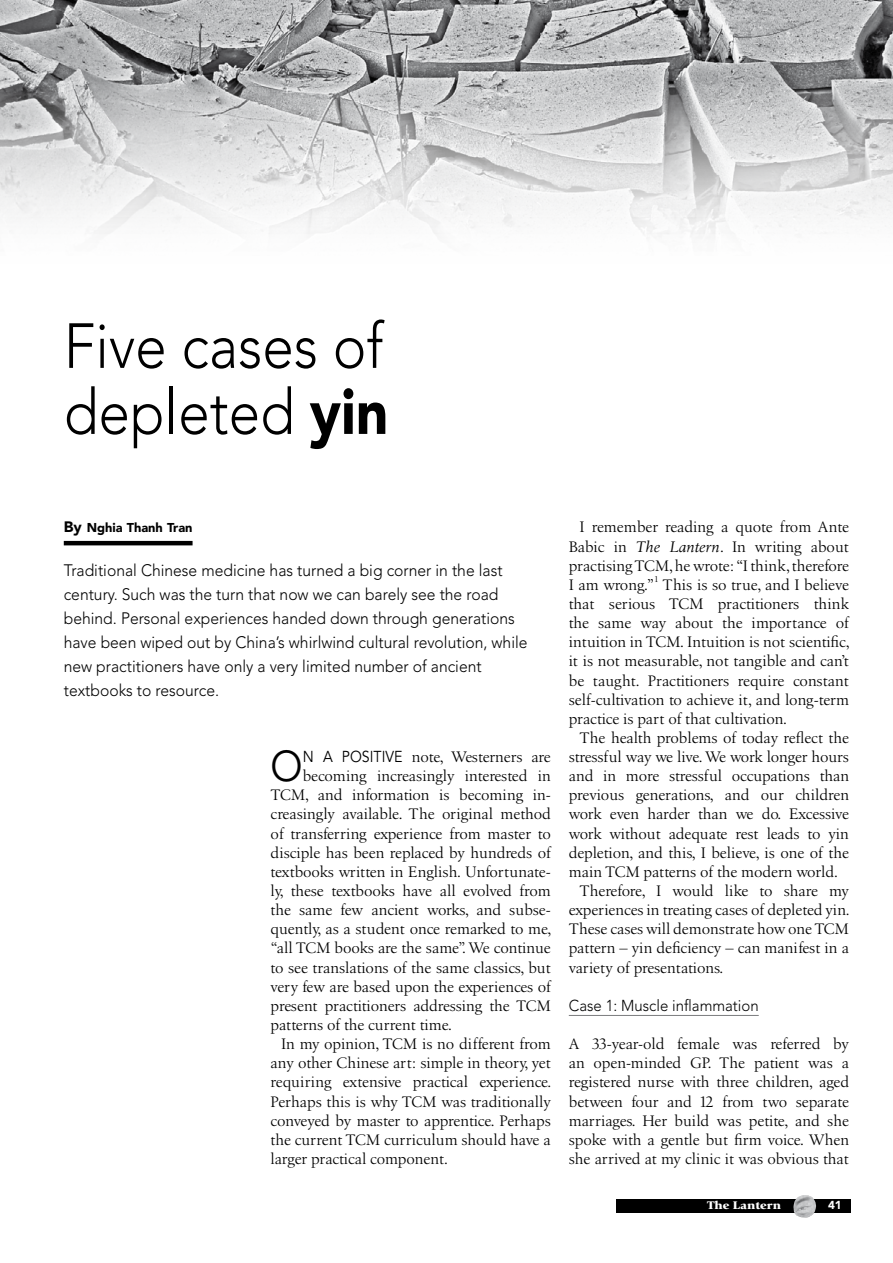
<style>
.page{position:relative;width:893px;height:1263px;background:#fff}
.page>*{position:absolute;margin:0;border:0;box-sizing:border-box;transform-origin:0 0}
.t1{font:300 63px/66px "Avenir";color:#000;scale:.9 1}
.t2{font:42.75px "Avenir";color:#000;scale:.9 1}
.t3{font:300 16.5px/24px "Avenir";color:#000;scale:.95 1}
.t4{font:15.75px/19.2px "Birka";color:#000;text-align:justify}
.t5{font:300 15.75px "Avenir";color:#000;scale:.95 1}
.t6{font:15.75px "Avenir";color:#000;scale:.9 1}
.t7{font:900 12.75px "Avenir";color:#000}
.t8{font:900 11.55px "Giovanni";color:#fff;scale:1.14 1}
.t9{font:900 11.55px "Avenir";color:#fff}
.t10{font:8.7px "Birka";color:#000}
.s1{font-weight:900}
.s2{font-size:15px}
.s3{font-style:italic}
</style>
<div class="page">
<div style="left:616px;top:1199px;width:234px;height:14px;background:#000"></div>
<img style="left:793px;top:1195px;width:23px;height:22px">
<hr style="left:569px;top:1015px;width:190px;height:1px;background:#7b7c7e">
<hr style="left:64px;top:541px;width:129px;height:4px;background:#000">
<img style="left:0;top:0;width:893px;height:235px">
<h1 class="t1" style="left:64px;top:313px;width:362px">Five cases of depleted <span class="s1">yin</span></h1>
<p class="t7" style="left:64px;top:520px;width:130px"><span class="s2">By</span> Nghia Thanh Tran</p>
<p class="t3" style="left:64px;top:558px;width:490px">Traditional Chinese medicine has turned a big corner in the last century. Such was the turn that now we can barely see the road behind. Personal experiences handed down through generations have been wiped out by China’s whirlwind cultural revolution, while new practitioners have only a very limited number of ancient textbooks to resource.</p>
<h2 class="t2" style="left:271px;top:742px;width:33px">O</h2>
<p class="t6" style="left:303px;top:747px;width:75px">N A POSITIVE</p>
<p class="t4" style="left:412px;top:747px;width:141px">note, Westerners are</p>
<p class="t4" style="left:303px;top:766px;width:250px">becoming increasingly interested in</p>
<p class="t4" style="left:271px;top:786px;width:282px">TCM, and information is becoming in-</p>
<p class="t4" style="left:271px;top:805px;width:282px">creasingly available. The original method</p>
<p class="t4" style="left:271px;top:824px;width:282px">of transferring experience from master to</p>
<p class="t4" style="left:271px;top:843px;width:282px">disciple has been replaced by hundreds of</p>
<p class="t4" style="left:271px;top:862px;width:282px">textbooks written in English. Unfortunate-</p>
<p class="t4" style="left:271px;top:881px;width:282px">ly, these textbooks have all evolved from</p>
<p class="t4" style="left:271px;top:900px;width:282px">the same few ancient works, and subse-</p>
<p class="t4" style="left:271px;top:920px;width:282px">quently, as a student once remarked to me,</p>
<p class="t4" style="left:271px;top:939px;width:282px">“all TCM books are the same”. We continue</p>
<p class="t4" style="left:271px;top:958px;width:282px">to see translations of the same classics, but</p>
<p class="t4" style="left:271px;top:977px;width:282px">very few are based upon the experiences of</p>
<p class="t4" style="left:271px;top:996px;width:282px">present practitioners addressing the TCM</p>
<p class="t4" style="left:271px;top:1015px;width:183px">patterns of the current time.</p>
<p class="t4" style="left:281px;top:1034px;width:271px">In my opinion, TCM is no different from</p>
<p class="t4" style="left:271px;top:1054px;width:282px">any other Chinese art: simple in theory, yet</p>
<p class="t4" style="left:271px;top:1073px;width:282px">requiring extensive practical experience.</p>
<p class="t4" style="left:271px;top:1092px;width:282px">Perhaps this is why TCM was traditionally</p>
<p class="t4" style="left:271px;top:1111px;width:282px">conveyed by master to apprentice. Perhaps</p>
<p class="t4" style="left:271px;top:1130px;width:282px">the current TCM curriculum should have a</p>
<p class="t4" style="left:271px;top:1149px;width:179px">larger practical component.</p>
<p class="t4" style="left:569px;top:518px;width:282px;text-indent:11px">I remember reading a quote from Ante Babic in <span class="s3">The Lantern</span>. In writing about practising TCM, he wrote: “I think, therefore I am wrong.”</p>
<p class="t10" style="left:654px;top:574px;width:6px">1</p>
<p class="t4" style="left:569px;top:575px;width:282px;text-indent:94px">This is so true, and I believe that serious TCM practitioners think the same way about the importance of intuition in TCM. Intuition is not scientific, it is not measurable, not tangible and can’t be taught. Practitioners require constant self-cultivation to achieve it, and long-term practice is part of that cultivation.</p>
<p class="t4" style="left:579px;top:728px;width:271px">The health problems of today reflect the</p>
<p class="t4" style="left:569px;top:747px;width:282px">stressful way we live. We work longer hours</p>
<p class="t4" style="left:569px;top:766px;width:282px">and in more stressful occupations than</p>
<p class="t4" style="left:569px;top:786px;width:282px">previous generations, and our children</p>
<p class="t4" style="left:569px;top:805px;width:282px">work even harder than we do. Excessive</p>
<p class="t4" style="left:569px;top:824px;width:282px">work without adequate rest leads to yin</p>
<p class="t4" style="left:569px;top:843px;width:282px">depletion, and this, I believe, is one of the</p>
<p class="t4" style="left:569px;top:862px;width:271px">main TCM patterns of the modern world.</p>
<p class="t4" style="left:579px;top:881px;width:271px">Therefore, I would like to share my</p>
<p class="t4" style="left:569px;top:900px;width:282px">experiences in treating cases of depleted yin.</p>
<p class="t4" style="left:569px;top:920px;width:282px">These cases will demonstrate how one TCM</p>
<p class="t4" style="left:569px;top:939px;width:282px">pattern – yin deficiency – can manifest in a</p>
<p class="t4" style="left:569px;top:958px;width:156px">variety of presentations.</p>
<p class="t5" style="left:569px;top:996px;width:201px">Case 1: Muscle inflammation</p>
<p class="t4" style="left:569px;top:1034px;width:282px">A 33-year-old female was referred by an open-minded GP. The patient was a registered nurse with three children, aged between four and 12 from two separate marriages. Her build was petite, and she spoke with a gentle but firm voice. When she arrived at my clinic it was obvious that</p>
<p class="t8" style="left:707px;top:1199px;width:66px">The Lantern</p>
<p class="t9" style="left:828px;top:1198px;width:15px">41</p>
</div>
